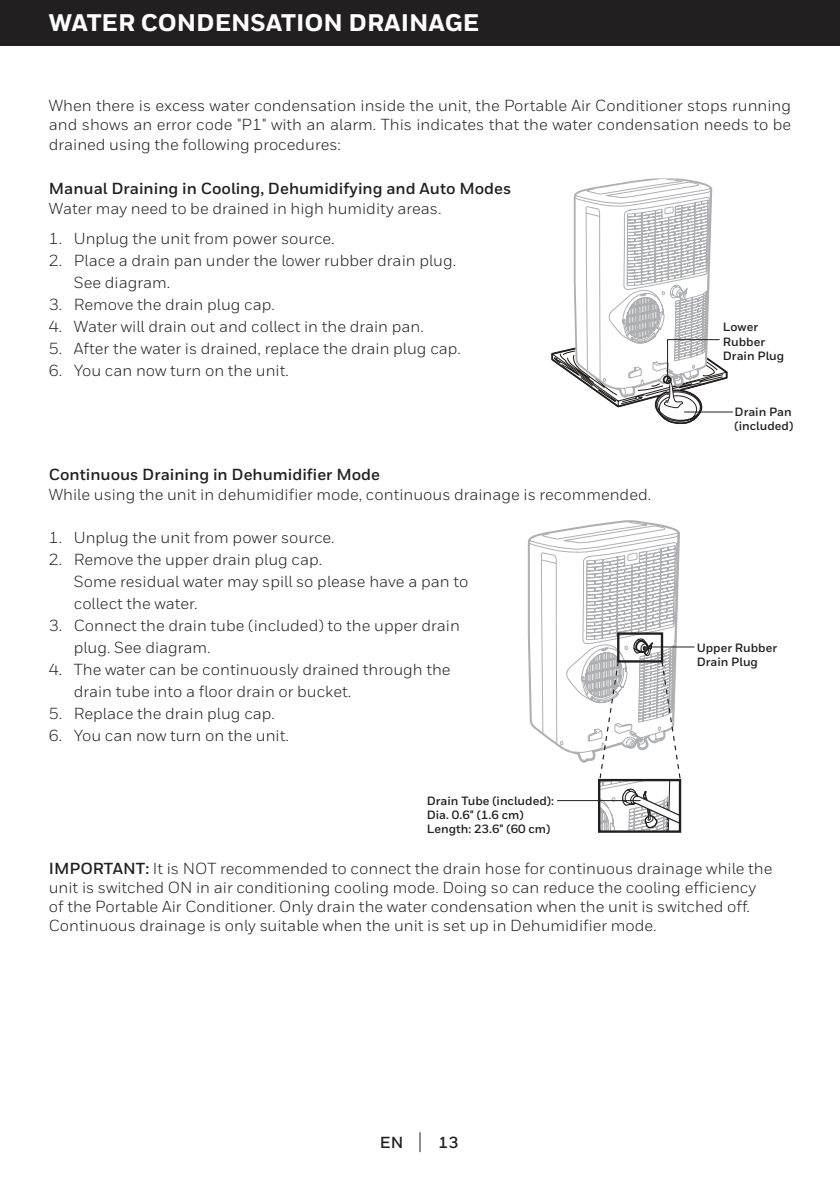
<style>
.page{position:relative;width:840px;height:1191px;background:#fff}
.page>*{position:absolute;margin:0;border:0;box-sizing:border-box;transform-origin:0 0}
.t1{font:800 24px "Honeywell Sans";color:#fff}
.t2{font:16px/22px "Honeywell Sans";color:#231f20}
.t3{font:700 16px "Honeywell Sans";color:#231f20}
.t4{font:700 12px/14.4px "Honeywell Sans";color:#231f20}
.s1{font-weight:700}
</style>
<div class="page">
<svg style="left:419px;top:1132px;width:1px;height:20px"></svg>
<div style="left:0;top:0;width:839px;height:45px;background:#231f20"></div>
<svg style="left:527px;top:520px;width:153px;height:309px"></svg>
<div style="left:597px;top:779px;width:83px;height:53px;border:2px solid #231f20"></div>
<hr style="left:556px;top:800px;width:84px;height:1px;background:#231f20">
<hr style="left:644px;top:646px;width:50px;height:1px;background:#231f20">
<hr style="left:839px;top:0;width:1px;height:45px;background:#231f20">
<svg style="left:551px;top:178px;width:177px;height:246px"></svg>
<hr style="left:683px;top:411px;width:49px;height:1px;background:#231f20">
<p class="t1" style="left:49px;top:8px;width:432px">WATER CONDENSATION DRAINAGE</p>
<p class="t2" style="left:49px;top:96px;width:743px;line-height:19.2px;text-align:justify">When there is excess water condensation inside the unit, the Portable Air Conditioner stops running and shows an error code "P1" with an alarm. This indicates that the water condensation needs to be drained using the following procedures:</p>
<p class="t3" style="left:49px;top:179px;width:463px">Manual Draining in Cooling, Dehumidifying and Auto Modes</p>
<p class="t2" style="left:49px;top:197px;width:394px">Water may need to be drained in high humidity areas.</p>
<p class="t2" style="left:49px;top:228px;width:15px">1.</p>
<p class="t2" style="left:49px;top:250px;width:15px">2.</p>
<p class="t2" style="left:49px;top:294px;width:15px">3.</p>
<p class="t2" style="left:49px;top:316px;width:15px">4.</p>
<p class="t2" style="left:49px;top:338px;width:15px">5.</p>
<p class="t2" style="left:49px;top:360px;width:15px">6.</p>
<p class="t2" style="left:74px;top:228px;width:262px">Unplug the unit from power source.</p>
<p class="t2" style="left:74px;top:250px;width:383px">Place a drain pan under the lower rubber drain plug.</p>
<p class="t2" style="left:74px;top:272px;width:98px">See diagram.</p>
<p class="t2" style="left:74px;top:294px;width:202px">Remove the drain plug cap.</p>
<p class="t2" style="left:74px;top:316px;width:351px">Water will drain out and collect in the drain pan.</p>
<p class="t2" style="left:74px;top:338px;width:388px">After the water is drained, replace the drain plug cap.</p>
<p class="t2" style="left:74px;top:360px;width:216px">You can now turn on the unit.</p>
<p class="t3" style="left:49px;top:464px;width:332px">Continuous Draining in Dehumidifier Mode</p>
<p class="t2" style="left:49px;top:483px;width:603px">While using the unit in dehumidifier mode, continuous drainage is recommended.</p>
<p class="t2" style="left:49px;top:527px;width:15px">1.</p>
<p class="t2" style="left:49px;top:549px;width:15px">2.</p>
<p class="t2" style="left:49px;top:615px;width:15px">3.</p>
<p class="t2" style="left:49px;top:659px;width:15px">4.</p>
<p class="t2" style="left:49px;top:703px;width:15px">5.</p>
<p class="t2" style="left:49px;top:725px;width:15px">6.</p>
<p class="t2" style="left:74px;top:527px;width:262px">Unplug the unit from power source.</p>
<p class="t2" style="left:74px;top:549px;width:250px">Remove the upper drain plug cap.</p>
<p class="t2" style="left:74px;top:571px;width:396px">Some residual water may spill so please have a pan to collect the water.</p>
<p class="t2" style="left:74px;top:615px;width:387px">Connect the drain tube (included) to the upper drain plug. See diagram.</p>
<p class="t2" style="left:74px;top:659px;width:378px">The water can be continuously drained through the drain tube into a floor drain or bucket.</p>
<p class="t2" style="left:74px;top:703px;width:203px">Replace the drain plug cap.</p>
<p class="t2" style="left:74px;top:725px;width:216px">You can now turn on the unit.</p>
<p class="t4" style="left:426px;top:793px;width:128px">Drain Tube (included):</p>
<p class="t4" style="left:426px;top:808px;width:98px">Dia. 0.6" (1.6 cm)</p>
<p class="t4" style="left:426px;top:822px;width:125px">Length: 23.6" (60 cm)</p>
<p class="t4" style="left:722px;top:320px;width:44px">Lower<br>Rubber</p>
<p class="t4" style="left:722px;top:349px;width:63px">Drain Plug</p>
<p class="t4" style="left:734px;top:404px;width:59px">Drain Pan</p>
<p class="t4" style="left:734px;top:419px;width:60px">(included)</p>
<p class="t4" style="left:696px;top:640px;width:82px">Upper Rubber</p>
<p class="t4" style="left:696px;top:655px;width:63px">Drain Plug</p>
<p class="t2" style="left:49px;top:857px;width:724px"><span class="s1">IMPORTANT:</span> It is NOT recommended to connect the drain hose for continuous drainage while the</p>
<p class="t2" style="left:49px;top:876px;width:708px">unit is switched ON in air conditioning cooling mode. Doing so can reduce the cooling efficiency</p>
<p class="t2" style="left:49px;top:895px;width:702px">of the Portable Air Conditioner. Only drain the water condensation when the unit is switched off.</p>
<p class="t2" style="left:49px;top:915px;width:609px">Continuous drainage is only suitable when the unit is set up in Dehumidifier mode.</p>
<p class="t3" style="left:379px;top:1132px;width:25px">EN</p>
<p class="t3" style="left:438px;top:1132px;width:21px">13</p>
</div>
